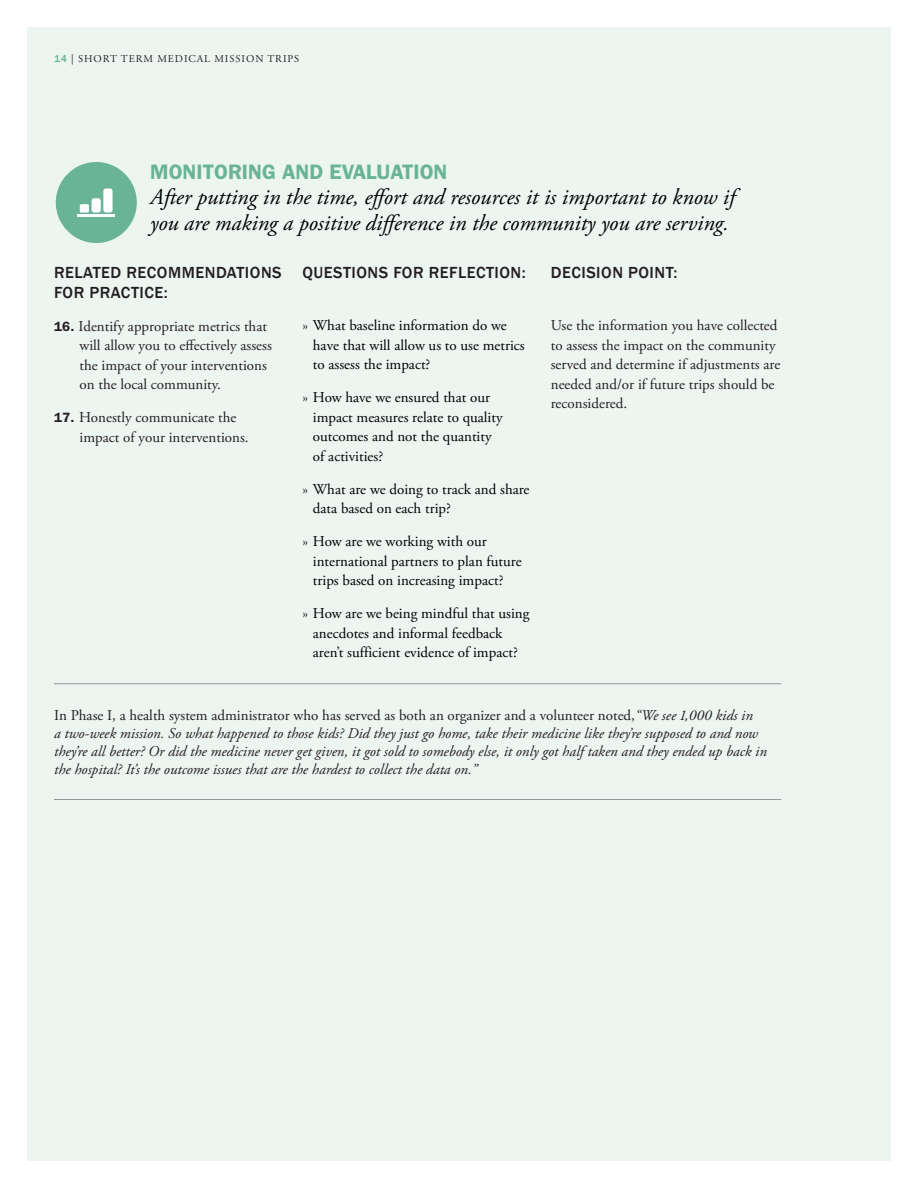
<style>
.page{position:relative;width:918px;height:1188px;background:#fff}
.page>*{position:absolute;margin:0;border:0;box-sizing:border-box;transform-origin:0 0}
.t1{font:italic 22.5px/25.5px "Adobe Garamond Pro";color:#000}
.t2{font:600 21px "Franklin Gothic";color:#69b396}
.t3{font:500 16.5px/19.5px "Franklin Gothic";letter-spacing:.03em;color:#231f20}
.t4{font:15px/19.5px "Adobe Garamond Pro";color:#000}
.t5{font:italic 15px/18px "Adobe Garamond Pro";color:#231f20}
.t6{font:15px/19.5px "Adobe Garamond Pro";color:#231f20}
.t7{font:10.5px "Adobe Garamond Pro";letter-spacing:.09em;color:#231f20}
.s1{font-family:"Franklin Gothic";font-weight:500;color:#69b396}
.s2{font-family:"Franklin Gothic";font-weight:600;font-size:13.5px}
.s3{color:#231f20}
.s4{font-style:normal}
</style>
<div class="page">
<div style="left:27px;top:27px;width:864px;height:1134px;background:#edf5f1"></div>
<hr style="left:54px;top:683px;width:727px;height:1px;background:#939598">
<hr style="left:54px;top:799px;width:727px;height:1px;background:#939598">
<div style="left:56px;top:162px;width:81px;height:81px;background:#69b396;border-radius:50%"></div>
<hr style="left:78px;top:214px;width:37px;height:3px;background:#fff">
<div style="left:80px;top:204px;width:9px;height:9px;background:#fff;border-radius:2px"></div>
<div style="left:92px;top:198px;width:9px;height:15px;background:#fff;border-radius:3px"></div>
<div style="left:103px;top:188px;width:10px;height:25px;background:#fff;border-radius:3px"></div>
<p class="t7" style="left:54px;top:52px;width:40px"><span class="s1">14</span> | Short</p>
<p class="t7" style="left:121px;top:52px;width:17px">Term</p>
<p class="t7" style="left:157px;top:52px;width:19px">Medical</p>
<p class="t7" style="left:214px;top:52px;width:18px">Mission</p>
<p class="t7" style="left:267px;top:52px;width:15px">Trips</p>
<p class="t7" style="left:118px;top:52px;width:22px">-Term</p>
<p class="t7" style="left:159px;top:52px;width:19px">Medical</p>
<p class="t7" style="left:216px;top:52px;width:18px">Mission</p>
<p class="t7" style="left:269px;top:52px;width:15px">Trips</p>
<h2 class="t2" style="left:150px;top:159px;width:299px">MONITORING AND EVALUATION</h2>
<h1 class="t1" style="left:150px;top:185px;width:586px">After putting in the time, effort and resources it is important to know if you are making a positive difference in the community you are serving.</h1>
<p class="t3" style="left:54px;top:263px;width:229px">RELATED RECOMMENDATIONS<br>FOR PRACTICE:</p>
<p class="t6" style="left:80px;top:317px;width:194px;text-indent:-26px"><span class="s2">16.</span> Identify appropriate metrics that will allow you to effectively assess the impact of your interventions on the local community.</p>
<p class="t6" style="left:79px;top:408px;width:171px;text-indent:-25px"><span class="s2">17.</span> Honestly communicate the impact of your interventions.</p>
<p class="t3" style="left:302px;top:263px;width:225px">QUESTIONS FOR REFLECTION:</p>
<p class="t4" style="left:313px;top:316px;width:213px;text-indent:-10px"><span class="s3">»</span> What baseline information do we have that will allow us to use metrics to assess the impact?</p>
<p class="t4" style="left:313px;top:388px;width:191px;text-indent:-10px"><span class="s3">»</span> How have we ensured that our impact measures relate to quality outcomes and not the quantity of activities?</p>
<p class="t4" style="left:313px;top:480px;width:218px;text-indent:-10px"><span class="s3">»</span> What are we doing to track and share data based on each trip?</p>
<p class="t4" style="left:313px;top:532px;width:210px;text-indent:-10px"><span class="s3">»</span> How are we working with our international partners to plan future trips based on increasing impact?</p>
<p class="t4" style="left:313px;top:604px;width:218px;text-indent:-10px"><span class="s3">»</span> How are we being mindful that using anecdotes and informal feedback aren’t sufficient evidence of impact?</p>
<p class="t3" style="left:551px;top:263px;width:128px">DECISION POINT:</p>
<p class="t6" style="left:551px;top:316px;width:231px">Use the information you have collected to assess the impact on the community served and determine if adjustments are needed and/or if future trips should be reconsidered.</p>
<p class="t5" style="left:54px;top:707px;width:714px"><span class="s4">In Phase I, a health system administrator who has served as both an organizer and a volunteer noted,</span>“We see 1,000 kids in<br>a two-week mission. So what happened to those kids? Did they just go home, take their medicine like they’re supposed to and now they’re all better? Or did the medicine never get given, it got sold to somebody else, it only got half taken and they ended up back in the hospital? It’s the outcome issues that are the hardest to collect the data on.”</p>
</div>
